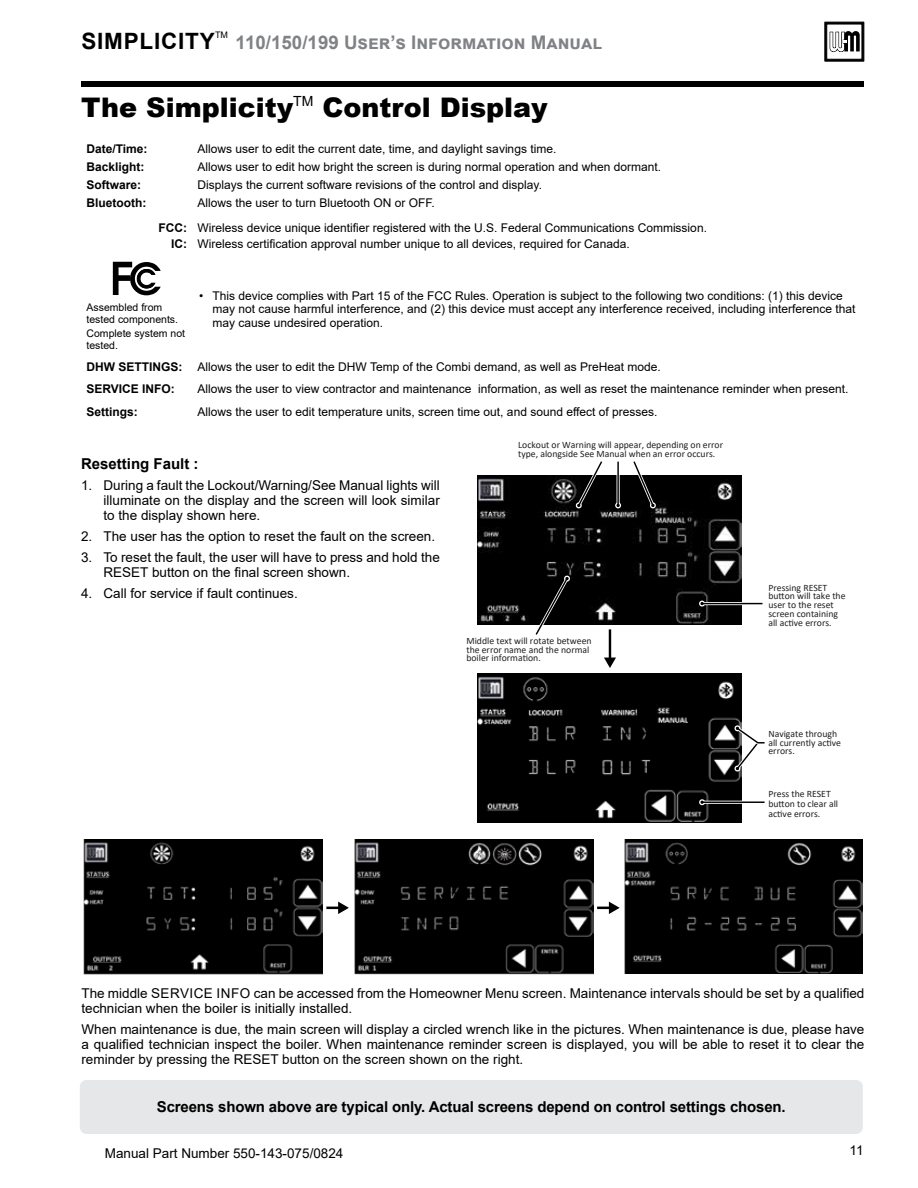
<style>
.page{position:relative;width:918px;height:1188px;background:#fff}
.page>*{position:absolute;margin:0;border:0;box-sizing:border-box;transform-origin:0 0}
.t1{font:900 27px "Arial";color:#000}
.t2{font:700 22.5px "Arial";letter-spacing:.035em;color:#000}
.t3{font:700 18.75px "Arial";color:#808285}
.t4{font:700 15px "Arial";letter-spacing:-.01em;color:#000}
.t5{font:13.5px/15px "Arial";color:#000;text-align:justify}
.t6{font:12px/13.5px "Arial";color:#000}
.t7{font:700 12px "Arial";color:#000}
.t8{font:10.5px/12px "Arial";color:#000}
.t9{font:9.75px/8.7px "Calibri";color:#231f20}
.t10{font:9px "Arial";color:#000}
.s1{font-weight:700}
</style>
<div class="page">
<svg style="left:825px;top:22px;width:39px;height:39px"></svg>
<svg style="left:113px;top:262px;width:48px;height:33px"></svg>
<div style="left:81px;top:81px;width:783px;height:6px;background:#000"></div>
<div style="left:80px;top:1080px;width:783px;height:54px;background:#e6e7e8;border-radius:7px"></div>
<hr style="left:609px;top:629px;width:2px;height:30px;background:#000">
<svg style="left:604px;top:658px;width:12px;height:10px"></svg>
<img style="left:477px;top:673px;width:265px;height:149px">
<img style="left:477px;top:475px;width:265px;height:149px">
<hr style="left:702px;top:801px;width:63px;height:3px;background:#fff">
<hr style="left:702px;top:802px;width:63px;height:1px;background:#000">
<svg style="left:699px;top:799px;width:6px;height:6px"></svg>
<hr style="left:702px;top:602px;width:60px;height:3px;background:#fff">
<hr style="left:702px;top:603px;width:60px;height:1px;background:#000">
<svg style="left:699px;top:601px;width:6px;height:6px"></svg>
<svg style="left:532px;top:574px;width:39px;height:61px"></svg>
<hr style="left:617px;top:462px;width:3px;height:43px;background:#fff">
<hr style="left:617px;top:462px;width:2px;height:43px;background:#000">
<svg style="left:615px;top:502px;width:6px;height:6px"></svg>
<svg style="left:575px;top:461px;width:31px;height:49px"></svg>
<svg style="left:630px;top:461px;width:27px;height:49px"></svg>
<svg style="left:733px;top:724px;width:32px;height:49px"></svg>
<svg style="left:326px;top:902px;width:23px;height:12px"></svg>
<svg style="left:597px;top:902px;width:23px;height:12px"></svg>
<img style="left:83px;top:840px;width:239px;height:135px">
<img style="left:354px;top:840px;width:239px;height:135px">
<img style="left:624px;top:840px;width:239px;height:134px">
<h2 class="t2" style="left:81px;top:25px;width:135px">SIMPLICITY</h2>
<p class="t10" style="left:215px;top:29px;width:14px">TM</p>
<h3 class="t3" style="left:236px;top:29px;width:368px">110/150/199 User’s Information Manual</h3>
<h1 class="t1" style="left:81px;top:88px;width:468px">The Simplicity<sup>TM</sup> Control Display</h1>
<p class="t7" style="left:87px;top:140px;width:63px">Date/Time:</p>
<p class="t6" style="left:198px;top:142px;width:360px">Allows user to edit the current date, time, and daylight savings time.</p>
<p class="t7" style="left:87px;top:158px;width:60px">Backlight:</p>
<p class="t6" style="left:198px;top:160px;width:465px">Allows user to edit how bright the screen is during normal operation and when dormant.</p>
<p class="t7" style="left:87px;top:176px;width:56px">Software:</p>
<p class="t6" style="left:198px;top:178px;width:346px">Displays the current software revisions of the control and display.</p>
<p class="t7" style="left:87px;top:194px;width:61px">Bluetooth:</p>
<p class="t6" style="left:158px;top:190px;width:550px;line-height:25.2px;text-indent:39px">Allows the user to turn Bluetooth ON or OFF.<br><span class="s1">FCC:</span> Wireless device unique identifier registered with the U.S. Federal Communications Commission.</p>
<p class="t6" style="left:171px;top:237px;width:460px"><span class="s1">IC:</span> Wireless certification approval number unique to all devices, required for Canada.</p>
<p class="t8" style="left:87px;top:301px;width:93px">Assembled from tested components.</p>
<p class="t8" style="left:87px;top:327px;width:100px">Complete system not tested.</p>
<p class="t6" style="left:213px;top:289px;width:644px;text-indent:-14px">• This device complies with Part 15 of the FCC Rules. Operation is subject to the following two conditions: (1) this device may not cause harmful interference, and (2) this device must accept any interference received, including interference that may cause undesired operation.</p>
<p class="t7" style="left:87px;top:358px;width:97px">DHW SETTINGS:</p>
<p class="t6" style="left:198px;top:360px;width:465px">Allows the user to edit the DHW Temp of the Combi demand, as well as PreHeat mode.</p>
<p class="t7" style="left:87px;top:381px;width:90px">SERVICE INFO:</p>
<p class="t6" style="left:198px;top:382px;width:652px">Allows the user to view contractor and maintenance information, as well as reset the maintenance reminder when present.</p>
<p class="t7" style="left:87px;top:403px;width:53px">Settings:</p>
<p class="t6" style="left:198px;top:405px;width:461px">Allows the user to edit temperature units, screen time out, and sound effect of presses.</p>
<p class="t4" style="left:81px;top:453px;width:119px">Resetting Fault :</p>
<p class="t5" style="left:104px;top:478px;width:338px;text-indent:-23px">1. During a fault the Lockout/Warning/See Manual lights will illuminate on the display and the screen will look similar to the display shown here.</p>
<p class="t5" style="left:81px;top:529px;width:356px">2. The user has the option to reset the fault on the screen.</p>
<p class="t5" style="left:104px;top:550px;width:338px;text-indent:-23px">3. To reset the fault, the user will have to press and hold the<br>RESET button on the final screen shown.</p>
<p class="t5" style="left:81px;top:586px;width:218px">4. Call for service if fault continues.</p>
<p class="t9" style="left:518px;top:440px;width:206px">Lockout or Warning will appear, depending on error type, alongside See Manual when an error occurs.</p>
<p class="t9" style="left:466px;top:636px;width:127px">Middle text will rotate between the error name and the normal boiler information.</p>
<p class="t9" style="left:768px;top:583px;width:79px">Pressing RESET button will take the user to the reset screen containing all active errors.</p>
<p class="t9" style="left:768px;top:729px;width:74px">Navigate through all currently active errors.</p>
<p class="t9" style="left:768px;top:789px;width:71px;line-height:9.8px">Press the RESET button to clear all active errors.</p>
<p class="t5" style="left:81px;top:986px;width:784px">The middle SERVICE INFO can be accessed from the Homeowner Menu screen. Maintenance intervals should be set by a qualified technician when the boiler is initially installed.</p>
<p class="t5" style="left:81px;top:1022px;width:784px">When maintenance is due, the main screen will display a circled wrench like in the pictures. When maintenance is due, please have a qualified technician inspect the boiler. When maintenance reminder screen is displayed, you will be able to reset it to clear the reminder by pressing the RESET button on the screen shown on the right.</p>
<p class="t4" style="left:157px;top:1097px;width:630px">Screens shown above are typical only. Actual screens depend on control settings chosen.</p>
<p class="t5" style="left:105px;top:1145px;width:240px">Manual Part Number 550-143-075/0824</p>
<p class="t5" style="left:850px;top:1143px;width:16px">11</p>
</div>
